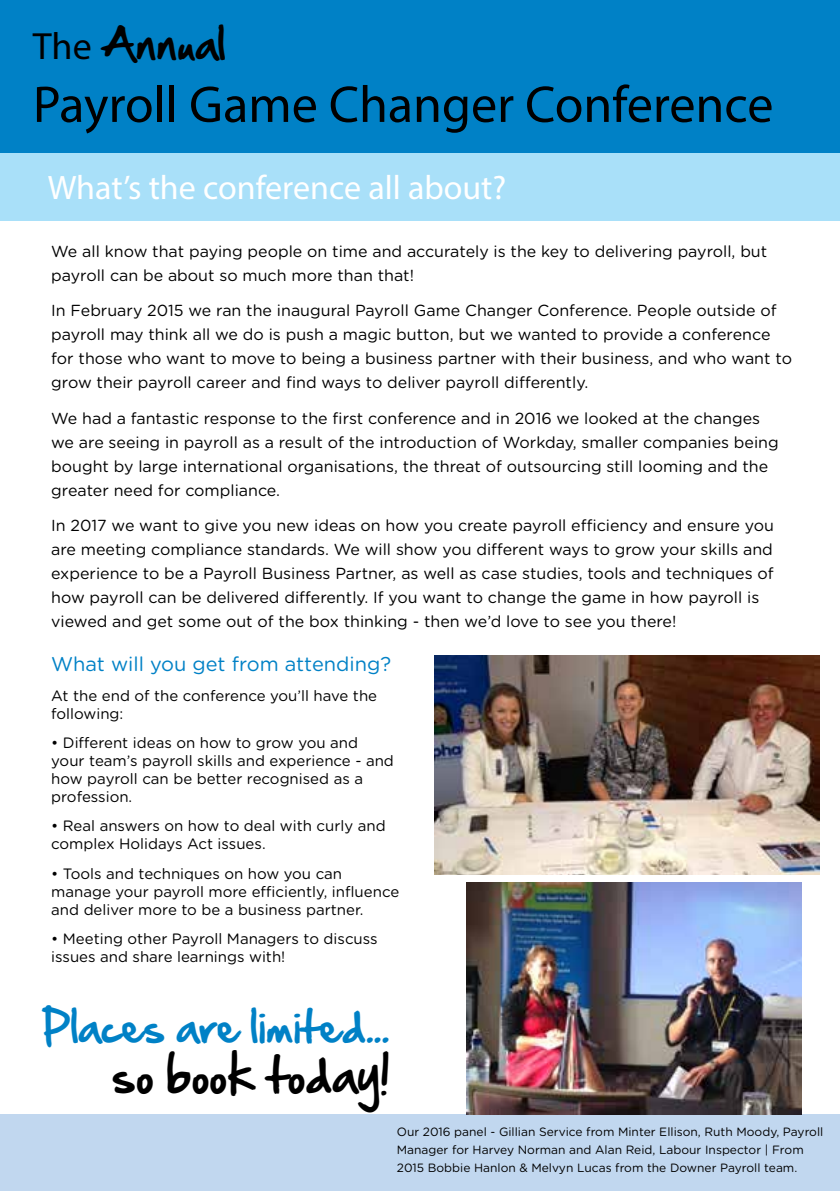
<style>
.page{position:relative;width:840px;height:1191px;background:#fff}
.page>*{position:absolute;margin:0;border:0;box-sizing:border-box;transform-origin:0 0}
.t1{font:52px "Myriad Pro";color:#000}
.t2{font:42px "Hand Of Sean";color:#000}
.t3{font:38px "Hand Of Sean";color:#0081c6}
.t4{font:38px "Hand Of Sean";color:#000}
.t5{font:34px "Myriad Pro";color:#fff}
.t6{font:20px "Gotham Rounded";color:#0081c6}
.t7{font:16px/24px "Gotham Rounded";color:#000}
.t8{font:15px/18px "Gotham Rounded";color:#000}
.t9{font:12px/18px "Gotham Rounded";color:#000}
.s1{font-family:"Myriad Pro"}
</style>
<div class="page">
<div style="left:0;top:1114px;width:839px;height:77px;background:#c1d7ef"></div>
<div style="left:0;top:0;width:839px;height:157px;background:#0081c6"></div>
<div style="left:0;top:154px;width:839px;height:67px;background:#a9e0f9"></div>
<img style="left:434px;top:655px;width:384px;height:219px">
<img style="left:466px;top:882px;width:335px;height:232px">
<h3 class="t4" style="left:33px;top:10px;width:194px"><span class="s1">The</span> Annual</h3>
<h1 class="t1" style="left:33px;top:72px;width:741px">Payroll Game Changer Conference</h1>
<h3 class="t5" style="left:48px;top:167px;width:460px">What’s the conference all about?</h3>
<p class="t7" style="left:51px;top:238px;width:717px">We all know that paying people on time and accurately is the key to delivering payroll, but payroll can be about so much more than that!</p>
<p class="t7" style="left:51px;top:298px;width:741px">In February 2015 we ran the inaugural Payroll Game Changer Conference. People outside of payroll may think all we do is push a magic button, but we wanted to provide a conference for those who want to move to being a business partner with their business, and who want to grow their payroll career and find ways to deliver payroll differently.</p>
<p class="t7" style="left:51px;top:405px;width:728px">We had a fantastic response to the first conference and in 2016 we looked at the changes we are seeing in payroll as a result of the introduction of Workday, smaller companies being bought by large international organisations, the threat of outsourcing still looming and the greater need for compliance.</p>
<p class="t7" style="left:51px;top:512px;width:724px">In 2017 we want to give you new ideas on how you create payroll efficiency and ensure you are meeting compliance standards. We will show you different ways to grow your skills and experience to be a Payroll Business Partner, as well as case studies, tools and techniques of how payroll can be delivered differently. If you want to change the game in how payroll is viewed and get some out of the box thinking - then we’d love to see you there!</p>
<p class="t6" style="left:51px;top:650px;width:341px">What will you get from attending?</p>
<p class="t8" style="left:51px;top:685px;width:327px">At the end of the conference you’ll have the following:</p>
<p class="t8" style="left:51px;top:733px;width:344px">• Different ideas on how to grow you and your team’s payroll skills and experience - and how payroll can be better recognised as a profession.</p>
<p class="t8" style="left:51px;top:816px;width:336px">• Real answers on how to deal with curly and complex Holidays Act issues.</p>
<p class="t8" style="left:51px;top:863px;width:349px">• Tools and techniques on how you can manage your payroll more efficiently, influence and deliver more to be a business partner.</p>
<p class="t8" style="left:51px;top:929px;width:328px">• Meeting other Payroll Managers to discuss issues and share learnings with!</p>
<h3 class="t3" style="left:41px;top:992px;width:349px">Places are limited...</h3>
<h2 class="t2" style="left:112px;top:1038px;width:279px">so book today!</h2>
<p class="t9" style="left:396px;top:1121px;width:428px">Our 2016 panel - Gillian Service from Minter Ellison, Ruth Moody, Payroll<br>Manager for Harvey Norman and Alan Reid, Labour Inspector | From<br>2015 Bobbie Hanlon &amp; Melvyn Lucas from the Downer Payroll team.</p>
</div>
